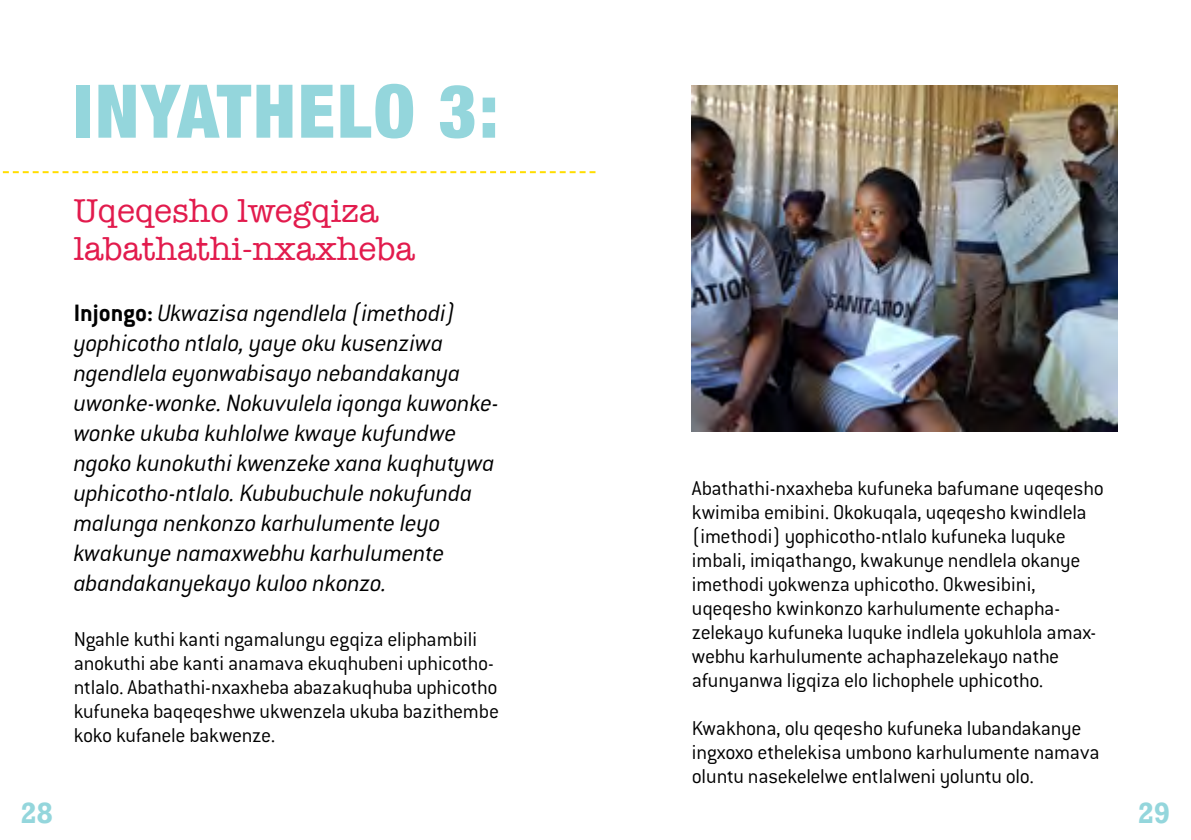
<style>
.page{position:relative;width:1191px;height:840px;background:#fff}
.page>*{position:absolute;margin:0;border:0;box-sizing:border-box;transform-origin:0 0}
.t1{font:900 condensed 74px "Helvetica Neue";letter-spacing:.03em;color:#94d6dc}
.t2{font:34px/38px "American Typewriter";color:#e21b4d}
.t3{font:700 30px "Rockwell";color:#94d6dc}
.t4{font:italic 300 26px/30px "Conduit OSITC";letter-spacing:-.015em;color:#000}
.t5{font:300 22px/24px "Conduit OSITC";letter-spacing:-.015em;color:#000}
.s1{font-weight:700;font-style:normal}
</style>
<div class="page">
<svg style="left:2px;top:171px;width:593px;height:2px"></svg>
<img style="left:692px;top:85px;width:425px;height:346px">
<h1 class="t1" style="left:74px;top:50px;width:426px">INYATHELO 3:</h1>
<h2 class="t2" style="left:74px;top:190px;width:342px">Uqeqesho lwegqiza labathathi-nxaxheba</h2>
<p class="t4" style="left:74px;top:297px;width:427px"><span class="s1">Injongo:</span> Ukwazisa ngendlela (imethodi) yophicotho ntlalo, yaye oku kusenziwa ngendlela eyonwabisayo nebandakanya uwonke-wonke. Nokuvulela iqonga kuwonke&shy;wonke ukuba kuhlolwe kwaye kufundwe ngoko kunokuthi kwenzeke xana kuqhutywa uphicotho-ntlalo. Kububuchule nokufunda malunga nenkonzo karhulumente leyo kwakunye namaxwebhu karhulumente abandakanyekayo kuloo nkonzo.</p>
<p class="t5" style="left:74px;top:626px;width:427px">Ngahle kuthi kanti ngamalungu egqiza eliphambili anokuthi abe kanti anamava ekuqhubeni uphicotho&shy;ntlalo. Abathathi-nxaxheba abazakuqhuba uphicotho kufuneka baqeqeshwe ukwenzela ukuba bazithembe koko kufanele bakwenze.</p>
<p class="t5" style="left:692px;top:475px;width:413px">Abathathi-nxaxheba kufuneka bafumane uqeqesho kwimiba emibini. Okokuqala, uqeqesho kwindlela (imethodi) yophicotho-ntlalo kufuneka luquke imbali, imiqathango, kwakunye nendlela okanye imethodi yokwenza uphicotho. Okwesibini, uqeqesho kwinkonzo karhulumente echapha&shy;zelekayo kufuneka luquke indlela yokuhlola amax&shy;webhu karhulumente achaphazelekayo nathe afunyanwa ligqiza elo lichophele uphicotho.</p>
<p class="t5" style="left:692px;top:715px;width:409px">Kwakhona, olu qeqesho kufuneka lubandakanye ingxoxo ethelekisa umbono karhulumente namava oluntu nasekelelwe entlalweni yoluntu olo.</p>
<h3 class="t3" style="left:21px;top:794px;width:34px">28</h3>
<h3 class="t3" style="left:1137px;top:794px;width:34px">29</h3>
</div>
